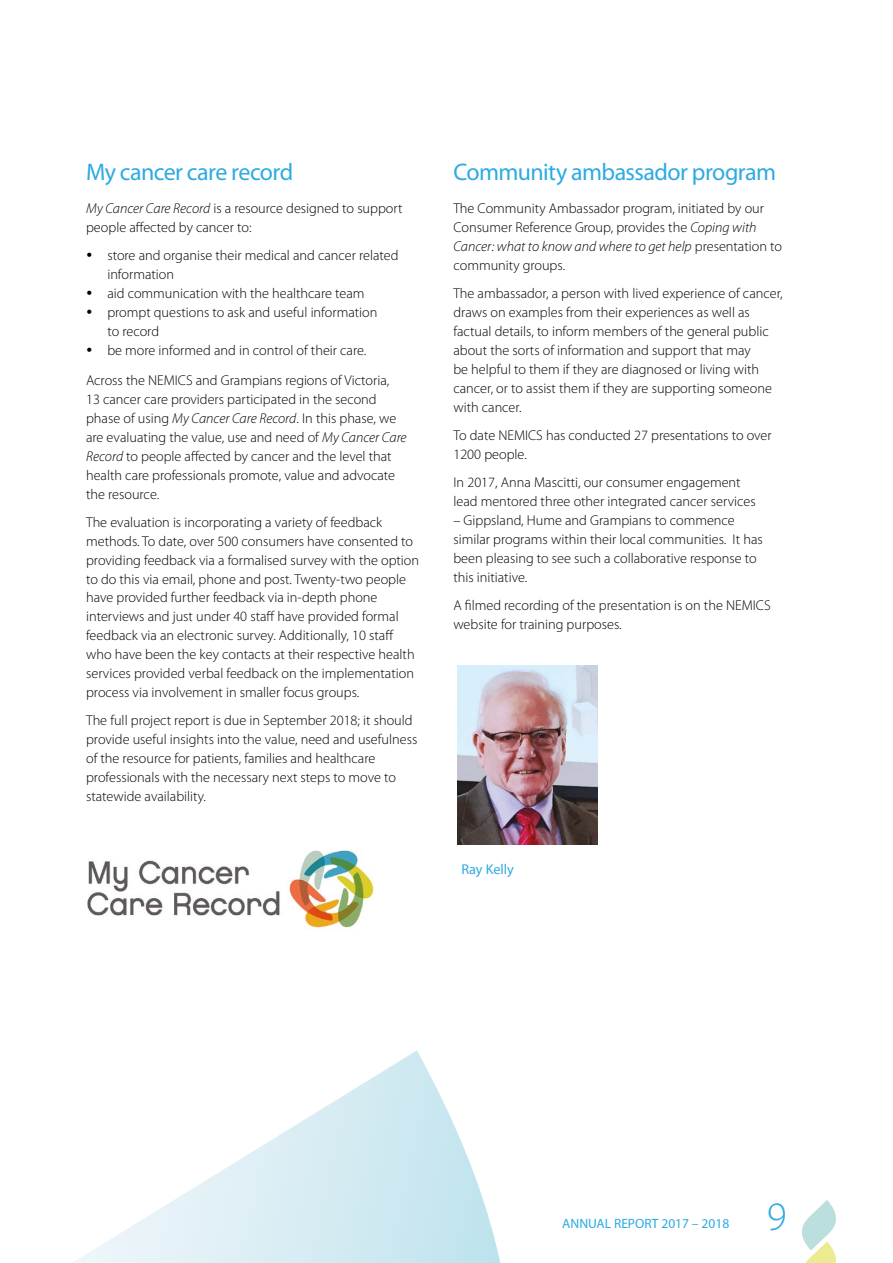
<style>
.page{position:relative;width:893px;height:1263px;background:#fff}
.page>*{position:absolute;margin:0;border:0;box-sizing:border-box;transform-origin:0 0}
.t1{font:300 40.5px "Myriad Pro";color:#2daae2}
.t2{font:24px "Myriad Pro";letter-spacing:-.025em;color:#2daae2}
.t3{font:300 14.25px/18.9px "Myriad Pro";color:#000}
.t4{font:14.25px "Myriad Pro";color:#2daae2}
.t5{font:13.5px "Myriad Pro";color:#2daae2}
.s1{font-style:italic}
</style>
<div class="page">
<svg style="left:802px;top:1200px;width:34px;height:63px"></svg>
<img style="left:457px;top:665px;width:140px;height:179px">
<svg style="left:73px;top:1050px;width:427px;height:213px"></svg>
<img style="left:87px;top:850px;width:287px;height:78px">
<h2 class="t2" style="left:86px;top:157px;width:209px">My cancer care record</h2>
<p class="t3" style="left:86px;top:199px;width:318px"><span class="s1">My Cancer Care Record</span> is a resource designed to support people affected by cancer to:</p>
<p class="t3" style="left:107px;top:246px;width:293px">store and organise their medical and cancer related information<br>aid communication with the healthcare team prompt questions to ask and useful information<br>to record<br>be more informed and in control of their care.</p>
<p class="t3" style="left:86px;top:371px;width:322px">Across the NEMICS and Grampians regions of Victoria, 13 cancer care providers participated in the second phase of using <span class="s1">My Cancer Care Record</span>. In this phase, we are evaluating the value, use and need of <span class="s1">My Cancer Care Record</span> to people affected by cancer and the level that health care professionals promote, value and advocate the resource.</p>
<p class="t3" style="left:86px;top:512px;width:335px">The evaluation is incorporating a variety of feedback methods. To date, over 500 consumers have consented to providing feedback via a formalised survey with the option to do this via email, phone and post. Twenty-two people have provided further feedback via in-depth phone interviews and just under 40 staff have provided formal feedback via an electronic survey. Additionally, 10 staff who have been the key contacts at their respective health services provided verbal feedback on the implementation process via involvement in smaller focus groups.</p>
<p class="t3" style="left:86px;top:711px;width:333px">The full project report is due in September 2018; it should provide useful insights into the value, need and usefulness of the resource for patients, families and healthcare professionals with the necessary next steps to move to statewide availability.</p>
<h2 class="t2" style="left:453px;top:157px;width:324px">Community ambassador program</h2>
<p class="t3" style="left:453px;top:199px;width:330px">The Community Ambassador program, initiated by our Consumer Reference Group, provides the <span class="s1">Coping with Cancer: what to know and where to get help</span> presentation to community groups.</p>
<p class="t3" style="left:453px;top:284px;width:331px">The ambassador, a person with lived experience of cancer, draws on examples from their experiences as well as factual details, to inform members of the general public about the sorts of information and support that may<br>be helpful to them if they are diagnosed or living with cancer, or to assist them if they are supporting someone with cancer.</p>
<p class="t3" style="left:453px;top:426px;width:320px">To date NEMICS has conducted 27 presentations to over<br>1200 people.</p>
<p class="t3" style="left:453px;top:473px;width:304px">In 2017, Anna Mascitti, our consumer engagement lead mentored three other integrated cancer services</p>
<p class="t3" style="left:453px;top:511px;width:311px">– Gippsland, Hume and Grampians to commence similar programs within their local communities. It has been pleasing to see such a collaborative response to this initiative.</p>
<p class="t3" style="left:453px;top:596px;width:319px">A filmed recording of the presentation is on the NEMICS website for training purposes.</p>
<p class="t4" style="left:461px;top:860px;width:54px">Ray Kelly</p>
<p class="t5" style="left:562px;top:1215px;width:169px">ANNUAL REPORT 2017 – 2018</p>
<h1 class="t1" style="left:767px;top:1192px;width:21px">9</h1>
</div>
